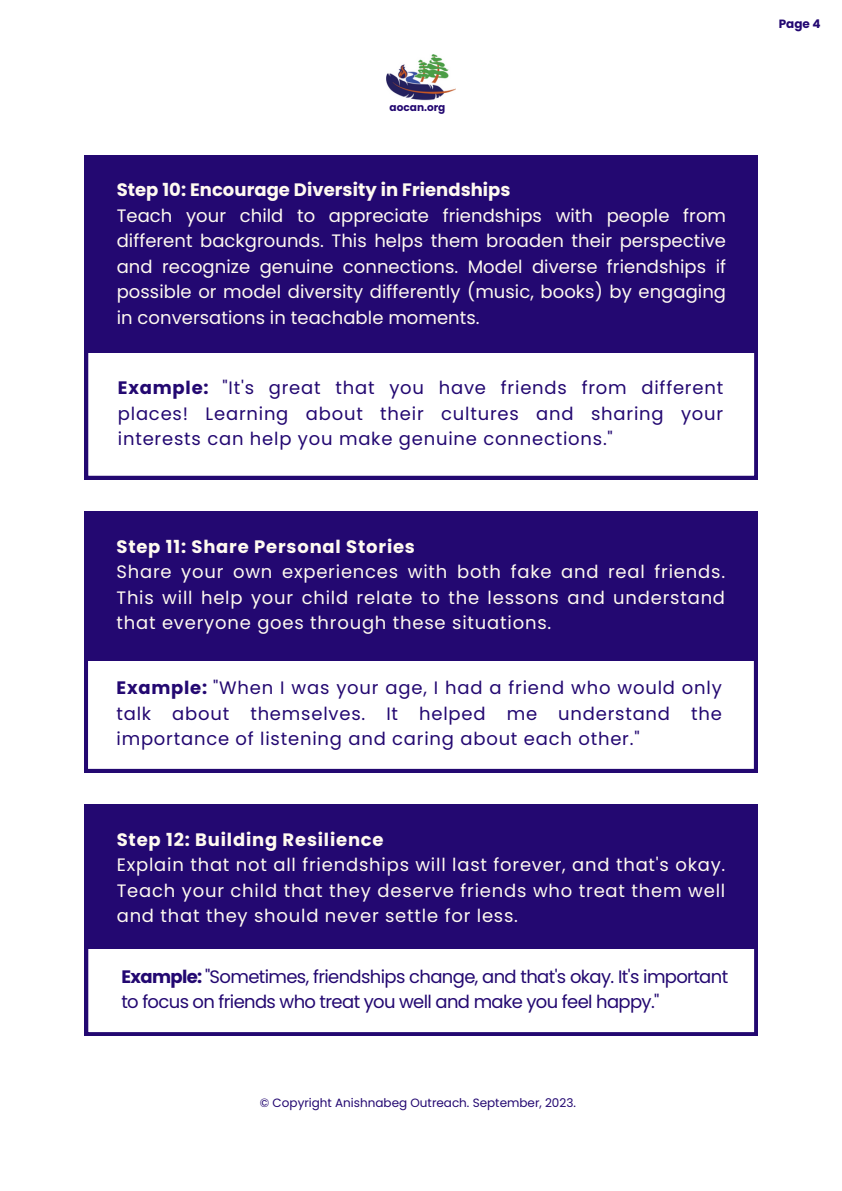
<style>
.page{position:relative;width:842px;height:1191px;background:#fff}
.page>*{position:absolute;margin:0;border:0;box-sizing:border-box;transform-origin:0 0}
.t1{font:18px/25.5px "Poppins";letter-spacing:.045em;color:#fffaf0;text-align:justify}
.t2{font:18px/25.5px "Poppins";letter-spacing:.045em;color:#230871;text-align:justify}
.t3{font:18px/25.5px "Poppins";letter-spacing:-.035em;color:#230871}
.t4{font:700 18px "Poppins";letter-spacing:.045em;color:#fffaf0}
.t5{font:700 18px "Poppins";letter-spacing:.005em;color:#fffaf0}
.t6{font:12px "Poppins";color:#230871}
.t7{font:700 12px "Poppins";color:#230871}
.t8{font:700 10.5px "Poppins";color:#230871}
.s1{font-weight:700}
</style>
<div class="page">
<img style="left:386px;top:54px;width:70px;height:46px">
<svg style="left:85px;top:352px;width:673px;height:127px"></svg>
<div style="left:85px;top:155px;width:673px;height:197px;background:#230871"></div>
<svg style="left:84px;top:660px;width:674px;height:112px"></svg>
<div style="left:84px;top:511px;width:674px;height:149px;background:#230871"></div>
<svg style="left:85px;top:948px;width:673px;height:87px"></svg>
<div style="left:85px;top:804px;width:673px;height:144px;background:#230871"></div>
<p class="t8" style="left:390px;top:100px;width:57px">aocan.org</p>
<p class="t5" style="left:117px;top:177px;width:395px">Step 10: Encourage Diversity in Friendships</p>
<p class="t1" style="left:117px;top:203px;width:611px">Teach your child to appreciate friendships with people from different backgrounds. This helps them broaden their perspective and recognize genuine connections. Model diverse friendships if possible or model diversity differently (music, books) by engaging in conversations in teachable moments.</p>
<p class="t2" style="left:118px;top:375px;width:607px"><span class="s1">Example:</span> "It's great that you have friends from different places! Learning about their cultures and sharing your interests can help you make genuine connections."</p>
<p class="t4" style="left:116px;top:533px;width:300px">Step 11: Share Personal Stories</p>
<p class="t1" style="left:116px;top:559px;width:610px">Share your own experiences with both fake and real friends.<br>This will help your child relate to the lessons and understand that everyone goes through these situations.</p>
<p class="t2" style="left:116px;top:675px;width:607px"><span class="s1">Example:</span> "When I was your age, I had a friend who would only talk about themselves. It helped me understand the importance of listening and caring about each other."</p>
<p class="t4" style="left:117px;top:826px;width:268px">Step 12: Building Resilience</p>
<p class="t1" style="left:117px;top:852px;width:610px">Explain that not all friendships will last forever, and that's okay.<br>Teach your child that they deserve friends who treat them well and that they should never settle for less.</p>
<p class="t3" style="left:121px;top:963px;width:608px"><span class="s1">Example:</span> "Sometimes, friendships change, and that's okay. It's important to focus on friends who treat you well and make you feel happy."</p>
<p class="t6" style="left:260px;top:1094px;width:318px">© Copyright Anishnabeg Outreach. September, 2023.</p>
<p class="t7" style="left:779px;top:15px;width:43px">Page 4</p>
</div>
